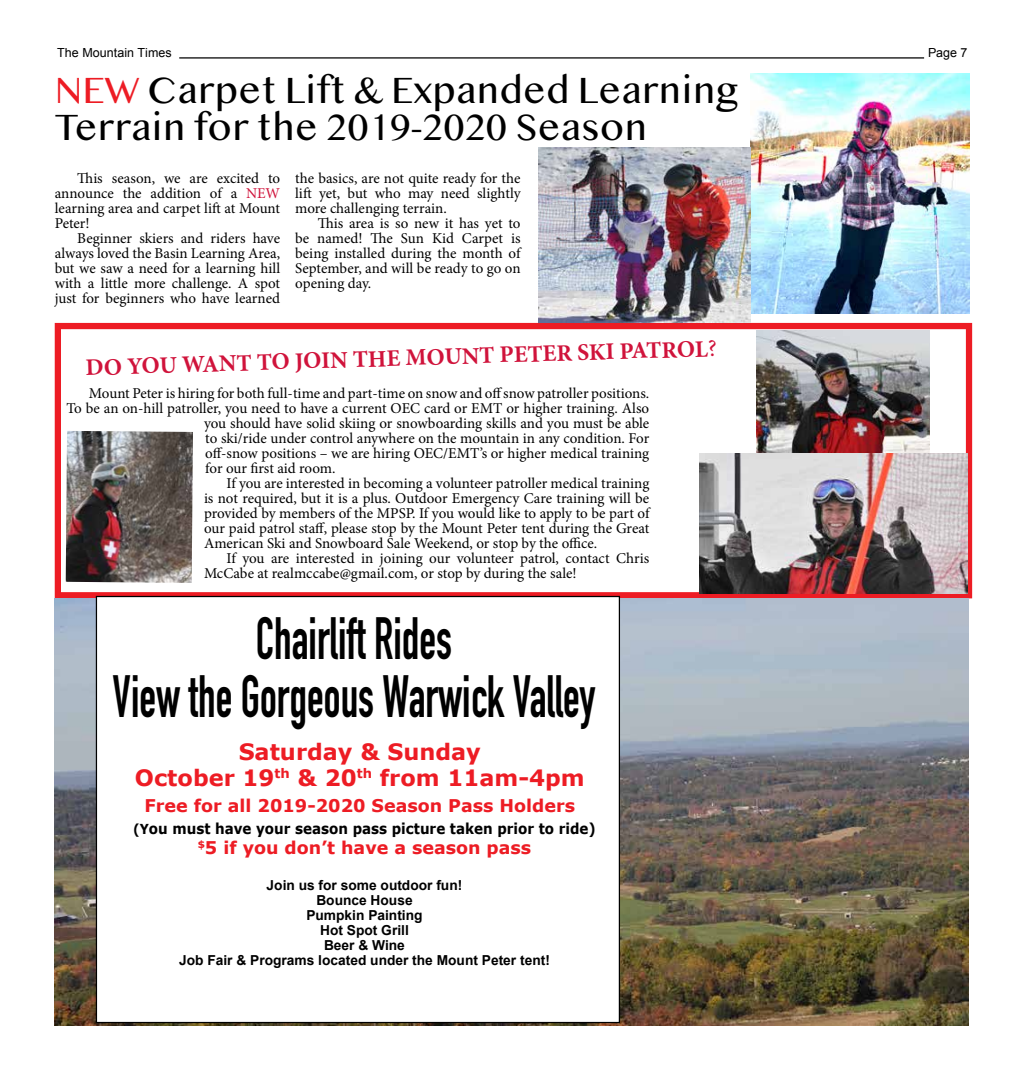
<style>
.page{position:relative;width:1025px;height:1080px;background:#fff}
.page>*{position:absolute;margin:0;border:0;box-sizing:border-box;transform-origin:0 0}
.t1{font:700 58.75px/57.5px "DIN Condensed";color:#000;text-align:center;scale:.77 1}
.t2{font:38.75px/37.5px "Sinhala MN";color:#000}
.t3{font:700 23.75px "Minion Pro";color:#d0133b}
.t4{font:700 22.5px/26.2px "Verdana";color:#ed1c24;text-align:center}
.t5{font:700 17.5px "Verdana";color:#ed1c24}
.t6{font:15px/15px "Minion Pro";letter-spacing:-.005em;color:#000;text-align:justify}
.t7{font:700 15px "Verdana";color:#000;scale:.9 1}
.t8{font:700 13.75px/15px "Arial";color:#000;text-align:center}
.t9{font:12.5px "Arial";letter-spacing:.005em;color:#000}
.s1{color:#ed1c24}
.s2{color:#d0133b}
.s3{font-weight:400}
.s4{font-size:13.75px}
</style>
<div class="page">
<div style="left:55px;top:323px;width:916px;height:275px;border:6px solid #ed1c24"></div>
<img style="left:55px;top:599px;width:913px;height:427px">
<div style="left:96px;top:597px;width:523px;height:426px;background:#fff"></div>
<hr style="left:179px;top:57px;width:744px;height:2px;background:#000">
<img style="left:756px;top:330px;width:173px;height:124px">
<img style="left:66px;top:431px;width:127px;height:152px">
<img style="left:699px;top:454px;width:267px;height:139px">
<img style="left:750px;top:74px;width:219px;height:240px">
<img style="left:538px;top:148px;width:212px;height:175px">
<p class="t9" style="left:57px;top:45px;width:116px">The Mountain Times</p>
<p class="t9" style="left:927px;top:45px;width:41px">Page 7</p>
<h2 class="t2" style="left:55px;top:74px;width:684px"><span class="s1">NEW</span> Carpet Lift &amp; Expanded Learning<br>Terrain for the 2019-2020 Season</h2>
<p class="t6" style="left:55px;top:170px;width:227px;text-indent:22px">This season, we are excited to announce the addition of a <span class="s2">NEW </span>learning area and carpet lift at Mount Peter!</p>
<p class="t6" style="left:55px;top:230px;width:227px;text-indent:22px">Beginner skiers and riders have always loved the Basin Learning Area, but we saw a need for a learning hill with a little more challenge. A spot just for beginners who have learned</p>
<p class="t6" style="left:295px;top:170px;width:227px">the basics, are not quite ready for the lift yet, but who may need slightly more challenging terrain.</p>
<p class="t6" style="left:295px;top:215px;width:227px;text-indent:22px">This area is so new it has yet to be named! The Sun Kid Carpet is being installed during the month of September, and will be ready to go on opening day.</p>
<h3 class="t3" style="left:85px;top:352px;width:633px;rotate:-2deg">DO YOU WANT TO JOIN THE MOUNT PETER SKI PATROL<span class="s3">?</span></h3>
<p class="t6" style="left:89px;top:386px;width:561px">Mount Peter is hiring for both full-time and part-time on snow and off snow patroller positions.</p>
<p class="t6" style="left:66px;top:401px;width:584px">To be an on-hill patroller, you need to have a current OEC card or EMT or higher training. Also</p>
<p class="t6" style="left:204px;top:416px;width:447px">you should have solid skiing or snowboarding skills and you must be able</p>
<p class="t6" style="left:205px;top:431px;width:445px">to ski/ride under control anywhere on the mountain in any condition. For</p>
<p class="t6" style="left:205px;top:446px;width:445px">off-snow positions – we are hiring OEC/EMT’s or higher medical training</p>
<p class="t6" style="left:205px;top:461px;width:132px">for our first aid room.</p>
<p class="t6" style="left:226px;top:476px;width:424px">If you are interested in becoming a volunteer patroller medical training</p>
<p class="t6" style="left:204px;top:491px;width:447px">is not required, but it is a plus. Outdoor Emergency Care training will be</p>
<p class="t6" style="left:204px;top:506px;width:447px">provided by members of the MPSP. If you would like to apply to be part of</p>
<p class="t6" style="left:204px;top:521px;width:447px">our paid patrol staff, please stop by the Mount Peter tent during the Great</p>
<p class="t6" style="left:204px;top:536px;width:394px">American Ski and Snowboard Sale Weekend, or stop by the office.</p>
<p class="t6" style="left:226px;top:551px;width:424px">If you are interested in joining our volunteer patrol, contact Chris</p>
<p class="t6" style="left:204px;top:566px;width:374px">McCabe at realmccabe@gmail.com, or stop by during the sale!</p>
<h1 class="t1" style="left:113px;top:610px;width:628px">Chairlift Rides<br>View the Gorgeous Warwick Valley</h1>
<h3 class="t4" style="left:135px;top:738px;width:451px">Saturday &amp; Sunday<br>October 19<sup>th</sup> &amp; 20<sup>th</sup> from 11am-4pm</h3>
<p class="t5" style="left:144px;top:794px;width:432px">Free for all 2019-2020 Season Pass Holders</p>
<p class="t7" style="left:133px;top:818px;width:515px"><span class="s4">(Y</span>ou must have your season pass picture taken prior to ride)</p>
<p class="t5" style="left:198px;top:836px;width:335px"><sup>$</sup>5 if you don’t have a season pass</p>
<p class="t8" style="left:179px;top:879px;width:372px">Join us for some outdoor fun!<br>Bounce House<br>Pumpkin Painting<br>Hot Spot Grill<br>Beer &amp; Wine<br>Job Fair &amp; Programs located under the Mount Peter tent!</p>
</div>
